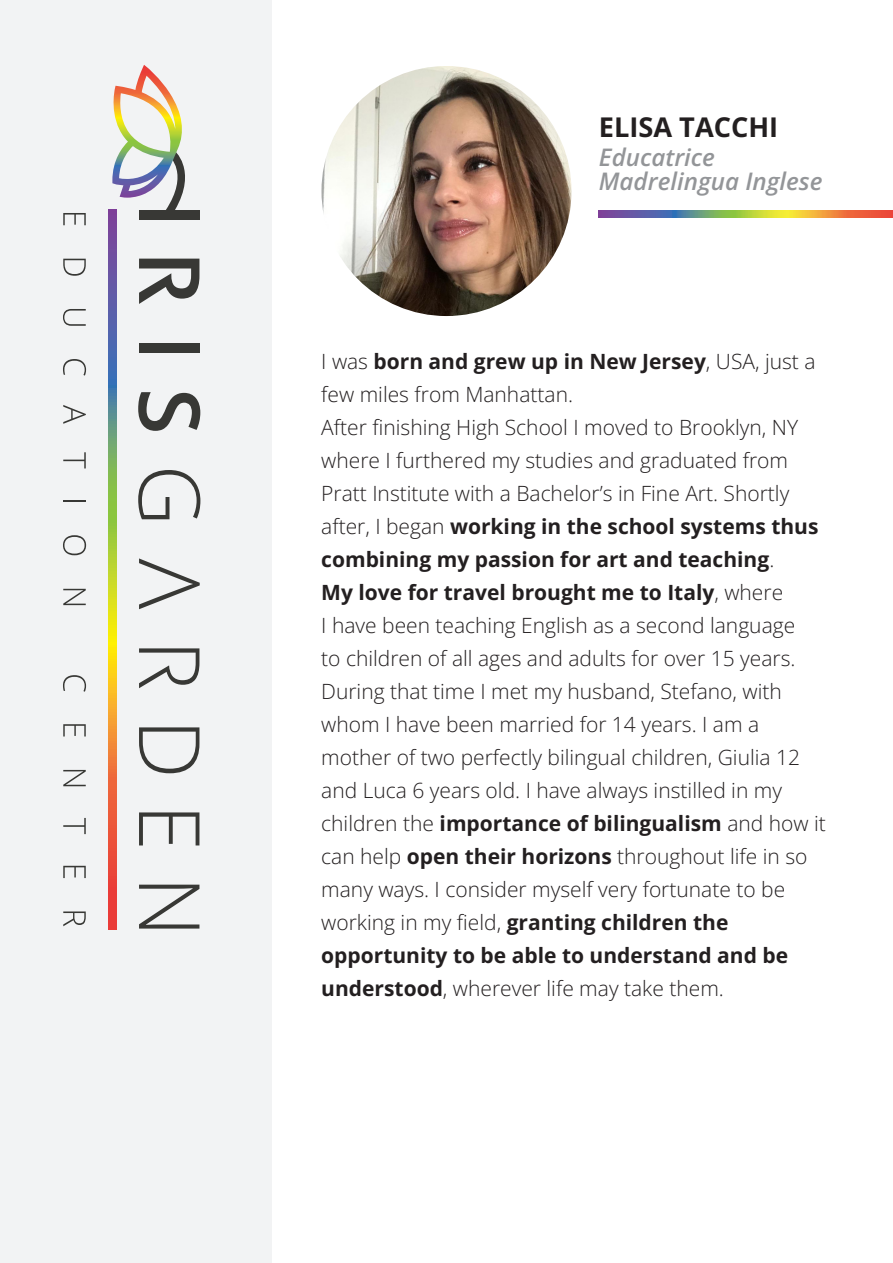
<style>
.page{position:relative;width:893px;height:1263px;background:#fff}
.page>*{position:absolute;margin:0;border:0;box-sizing:border-box;transform-origin:0 0}
.t1{font:700 27.15px "Open Sans";color:#231f20}
.t2{font:italic 600 24.15px/24px "Open Sans";color:#939598}
.t3{font:300 21px/33px "Open Sans";color:#231f20}
.s1{font-weight:700}
</style>
<div class="page">
<div style="left:0;top:0;width:271px;height:1263px;background:#f2f3f4"></div>
<svg style="left:112px;top:65px;width:73px;height:145px"></svg>
<div style="left:139px;top:210px;width:60px;height:9px;background:#383835"></div>
<div style="left:139px;top:343px;width:60px;height:10px;background:#383835"></div>
<svg style="left:138px;top:392px;width:62px;height:39px"></svg>
<svg style="left:138px;top:470px;width:62px;height:49px"></svg>
<svg style="left:139px;top:727px;width:60px;height:46px"></svg>
<svg style="left:139px;top:812px;width:60px;height:33px"></svg>
<svg style="left:139px;top:885px;width:60px;height:43px"></svg>
<svg style="left:139px;top:259px;width:60px;height:45px"></svg>
<svg style="left:139px;top:558px;width:61px;height:51px"></svg>
<svg style="left:139px;top:648px;width:60px;height:40px"></svg>
<svg style="left:108px;top:209px;width:8px;height:720px;background:#ae8b57"></svg>
<svg style="left:63px;top:213px;width:23px;height:12px"></svg>
<svg style="left:63px;top:259px;width:23px;height:17px"></svg>
<svg style="left:63px;top:309px;width:23px;height:17px"></svg>
<svg style="left:63px;top:359px;width:23px;height:17px"></svg>
<svg style="left:63px;top:405px;width:23px;height:19px"></svg>
<svg style="left:63px;top:452px;width:23px;height:16px"></svg>
<hr style="left:63px;top:500px;width:23px;height:2px;background:#383835">
<svg style="left:63px;top:535px;width:23px;height:20px"></svg>
<svg style="left:63px;top:589px;width:23px;height:16px"></svg>
<svg style="left:63px;top:675px;width:23px;height:17px"></svg>
<svg style="left:63px;top:724px;width:23px;height:12px"></svg>
<svg style="left:63px;top:770px;width:23px;height:16px"></svg>
<svg style="left:63px;top:818px;width:23px;height:16px"></svg>
<svg style="left:63px;top:866px;width:23px;height:12px"></svg>
<svg style="left:63px;top:911px;width:23px;height:15px"></svg>
<svg style="left:599px;top:210px;width:294px;height:7px;background:#a99062"></svg>
<img style="left:321px;top:66px;width:250px;height:250px;border-radius:125px">
<p class="t1" style="left:599px;top:108px;width:181px">ELISA TACCHI</p>
<p class="t2" style="left:599px;top:144px;width:225px">Educatrice<br>Madrelingua Inglese</p>
<p class="t3" style="left:321px;top:344px;width:506px">I was <span class="s1">born and grew up in New Jersey</span>, USA, just a few miles from Manhattan.<br>After finishing High School I moved to Brooklyn, NY where I furthered my studies and graduated from Pratt Institute with a Bachelor’s in Fine Art. Shortly after, I began <span class="s1">working in the school systems thus combining my passion for art and teaching</span>.<br><span class="s1">My love for travel brought me to Italy</span>, where<br>I have been teaching English as a second language<br>to children of all ages and adults for over 15 years.<br>During that time I met my husband, Stefano, with whom I have been married for 14 years. I am a mother of two perfectly bilingual children, Giulia 12 and Luca 6 years old. I have always instilled in my children the <span class="s1">importance of bilingualism</span> and how it can help <span class="s1">open their horizons</span> throughout life in so many ways. I consider myself very fortunate to be working in my field, <span class="s1">granting children the opportunity to be able to understand and be understood</span>, wherever life may take them.</p>
</div>
